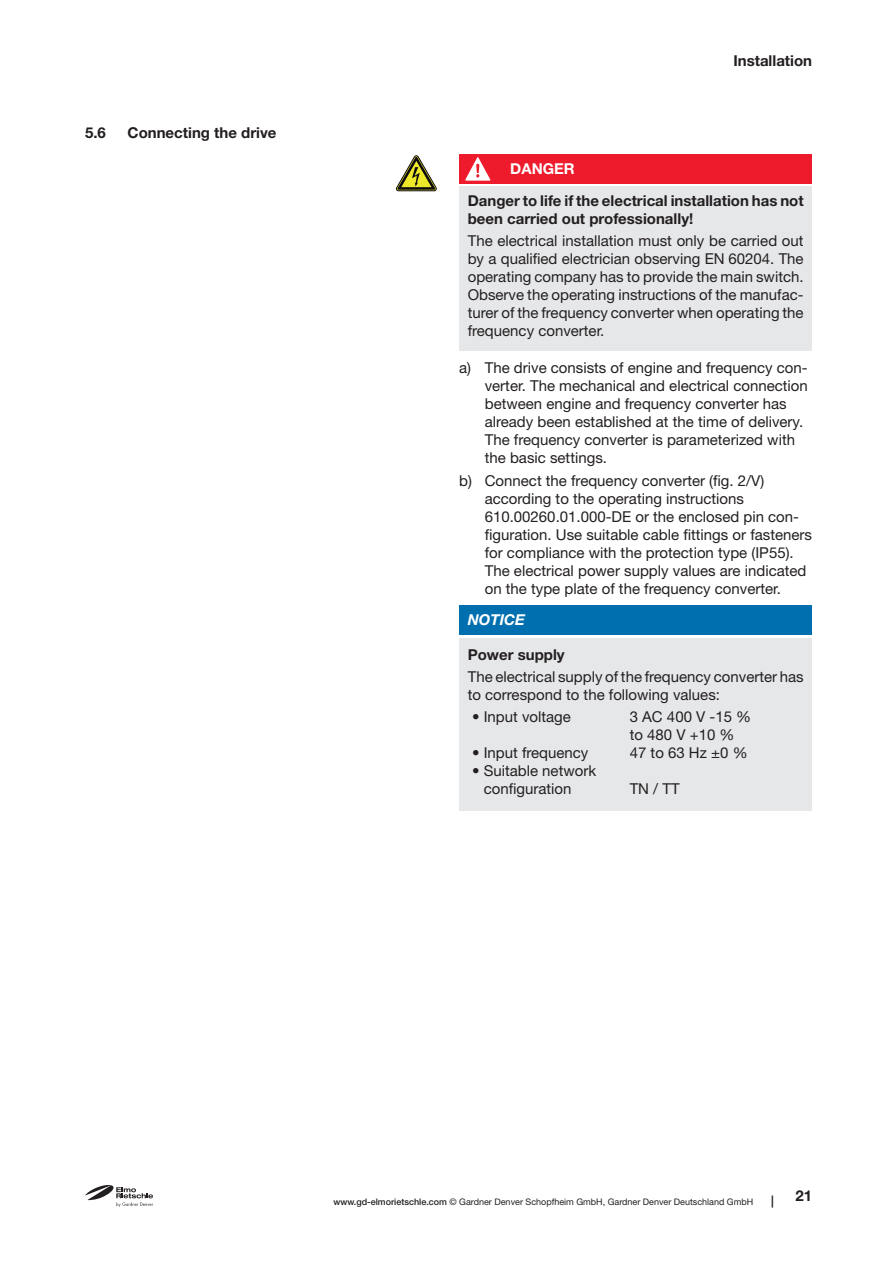
<style>
.page{position:relative;width:893px;height:1263px;background:#fff}
.page>*{position:absolute;margin:0;border:0;box-sizing:border-box;transform-origin:0 0}
.t1{font:15px/18px "Helvetica Neue LT Pro";color:#231f20}
.t2{font:700 15px/18px "Helvetica Neue LT Pro";color:#231f20}
.t3{font:700 15px "Helvetica Neue LT Pro";color:#fff}
.t4{font:italic 700 15px "Helvetica Neue LT Pro";color:#fff}
.t5{font:700 12px "Helvetica Neue LT Pro";color:#231f20}
.t6{font:9px "Helvetica Neue LT Pro";color:#231f20}
.s1{font-weight:500}
</style>
<div class="page">
<svg style="left:85px;top:1185px;width:68px;height:22px"></svg>
<svg style="left:396px;top:155px;width:40px;height:36px"></svg>
<div style="left:459px;top:154px;width:353px;height:30px;background:#ee1b2c"></div>
<svg style="left:465px;top:157px;width:25px;height:24px"></svg>
<div style="left:459px;top:187px;width:353px;height:164px;background:#e6e7e9"></div>
<div style="left:459px;top:605px;width:353px;height:30px;background:#006faf"></div>
<div style="left:459px;top:638px;width:353px;height:172px;background:#e6e7e9"></div>
<p class="t2" style="left:85px;top:124px;width:22px">5.6</p>
<p class="t2" style="left:128px;top:124px;width:150px">Connecting the drive</p>
<p class="t2" style="left:733px;top:51px;width:80px">Installation</p>
<p class="t3" style="left:510px;top:160px;width:66px">Danger</p>
<p class="t2" style="left:468px;top:191px;width:337px">Danger to life if the electrical installation has not been carried out professionally!</p>
<p class="t1" style="left:468px;top:232px;width:337px;text-align:justify">The electrical installation must only be carried out by a qualified electrician observing EN 60204. The operating company has to provide the main switch.<br>Observe the operating instructions of the manufac&shy;turer of the frequency converter when operating the frequency converter.</p>
<p class="t1" style="left:485px;top:359px;width:325px;text-indent:-26px">a) The drive consists of engine and frequency con&shy;verter. The mechanical and electrical connection between engine and frequency converter has already been established at the time of delivery.<br>The frequency converter is parameterized with the basic settings.</p>
<p class="t1" style="left:485px;top:471px;width:329px;text-indent:-26px">b) Connect the frequency converter (fig. 2/V) according to the operating instructions 610.00260.01.000-DE or the enclosed pin con&shy;figuration. Use suitable cable fittings or fasteners for compliance with the protection type (IP55).<br>The electrical power supply values are indicated on the type plate of the frequency converter.</p>
<p class="t4" style="left:468px;top:611px;width:59px">NOTICE</p>
<p class="t2" style="left:468px;top:645px;width:98px">Power supply</p>
<p class="t1" style="left:468px;top:667px;width:337px">The electrical supply of the frequency converter has to correspond to the following values:</p>
<p class="t1" style="left:472px;top:708px;width:100px">• Input voltage</p>
<p class="t1" style="left:630px;top:708px;width:123px">3 AC 400 V -15 % to 480 V +10 %</p>
<p class="t1" style="left:472px;top:744px;width:118px">• Input frequency</p>
<p class="t1" style="left:630px;top:744px;width:119px">47 to 63 Hz ±0 %</p>
<p class="t1" style="left:484px;top:762px;width:114px;text-indent:-12px">• Suitable network configuration</p>
<p class="t1" style="left:630px;top:780px;width:51px">TN / TT</p>
<p class="t6" style="left:333px;top:1196px;width:421px"><span class="s1">www.gd-elmorietschle.com</span> © Gardner Denver Schopfheim GmbH, Gardner Denver Deutschland GmbH</p>
<p class="t5" style="left:771px;top:1193px;width:4px">|</p>
<p class="t2" style="left:795px;top:1187px;width:18px">21</p>
</div>
